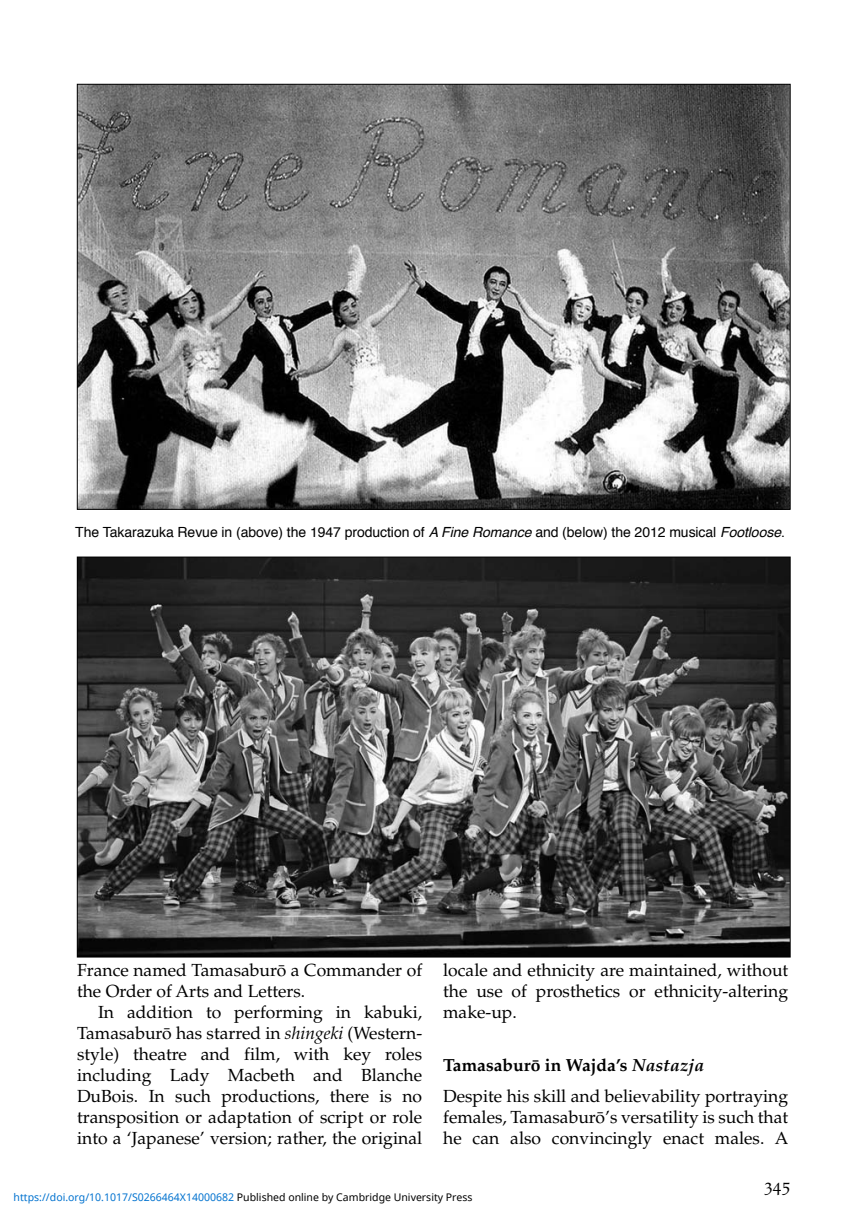
<style>
.page{position:relative;width:864px;height:1226px;background:#fff}
.page>*{position:absolute;margin:0;border:0;box-sizing:border-box;transform-origin:0 0}
.t1{font:17.5px/21px "Palatino CE";color:#000;text-align:justify}
.t2{font:700 17.5px "Palatino";color:#000}
.t3{font:17.5px "Palatino SC";color:#000}
.t4{font:14px "Helvetica";letter-spacing:-.005em;color:#000}
.t5{font:10.5px "Noto Sans";color:#0172cf}
.s1{font-style:italic}
.s2{font-family:"Palatino CE"}
.s3{color:#000}
</style>
<div class="page">
<img style="left:79px;top:558px;width:709px;height:397px">
<img style="left:79px;top:86px;width:709px;height:421px">
<p class="t4" style="left:75px;top:526px;width:710px">The Takarazuka Revue in (above) the 1947 production of <span class="s1">A Fine Romance</span> and (below) the 2012 musical <span class="s1">Footloose</span>.</p>
<p class="t1" style="left:77px;top:961px;width:346px">France named Tamasaburō a Commander of the Order of Arts and Letters.</p>
<p class="t1" style="left:77px;top:1003px;width:346px;text-indent:21px">In addition to performing in kabuki, Tama saburō has starred in <span class="s1">shingeki</span> (Western&shy;style) theatre and film, with key roles including Lady Macbeth and Blanche DuBois. In such productions, there is no transposition or adap tation of script or role into a ‘Japanese’ version; rather, the original</p>
<p class="t1" style="left:443px;top:961px;width:346px">locale and eth nicity are maintained, without the use of prosthetics or ethnicity-altering make-up.</p>
<p class="t2" style="left:443px;top:1057px;width:262px">Tama sabur<span class="s2">ō</span> in Wajda’s <span class="s1">Nastazja</span></p>
<p class="t1" style="left:443px;top:1087px;width:346px">Despite his skill and believability port raying females, Tamasaburō’s versatility is such that he can also convincingly enact males. A</p>
<p class="t5" style="left:14px;top:1189px;width:460px">https://doi.org/10.1017/S0266464X14000682 <span class="s3">Published online by Cambridge University Press</span></p>
<p class="t3" style="left:763px;top:1174px;width:28px">345</p>
</div>
